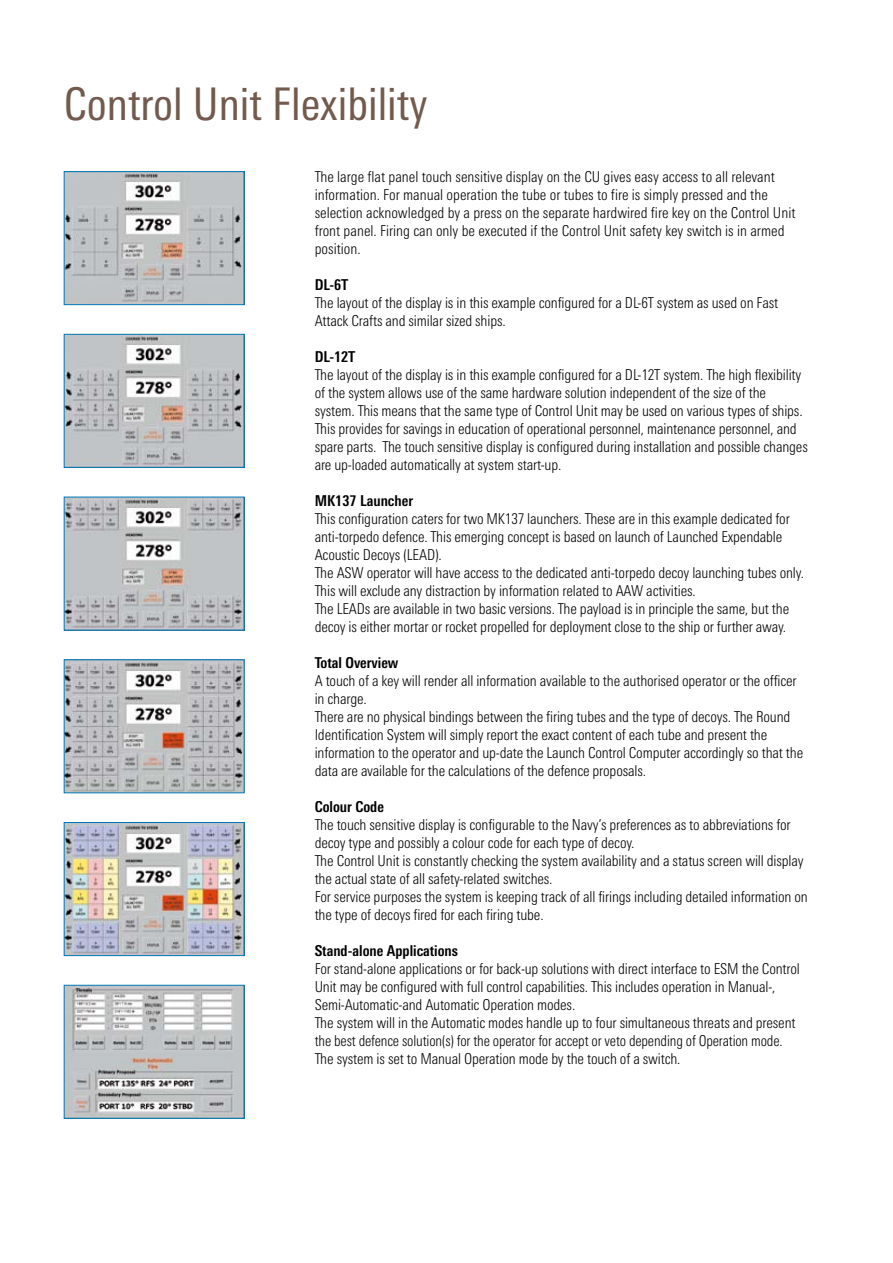
<style>
.page{position:relative;width:893px;height:1263px;background:#fff}
.page>*{position:absolute;margin:0;border:0;box-sizing:border-box;transform-origin:0 0}
.t1{font:condensed 45px "Linotype Univers";color:#725a4f}
.t2{font:300 condensed 15px/18px "Linotype Univers";letter-spacing:-.01em;color:#000}
.t3{font:700 condensed 15px "Linotype Univers";color:#000}
</style>
<div class="page">
<img style="left:66px;top:173px;width:176px;height:130px">
<div style="left:64px;top:171px;width:180px;height:134px;border:1px solid #0079b8"></div>
<img style="left:66px;top:987px;width:176px;height:130px">
<div style="left:64px;top:985px;width:180px;height:134px;border:1px solid #0079b8"></div>
<img style="left:66px;top:824px;width:176px;height:130px">
<div style="left:64px;top:822px;width:180px;height:134px;border:1px solid #0079b8"></div>
<img style="left:66px;top:661px;width:176px;height:130px">
<div style="left:64px;top:659px;width:180px;height:134px;border:1px solid #0079b8"></div>
<img style="left:66px;top:499px;width:176px;height:129px">
<img style="left:66px;top:336px;width:176px;height:130px">
<div style="left:64px;top:334px;width:180px;height:134px;border:1px solid #0079b8"></div>
<h1 class="t1" style="left:64px;top:78px;width:365px">Control Unit Flexibility</h1>
<p class="t2" style="left:315px;top:168px;width:482px">The large flat panel touch sensitive display on the CU gives easy access to all relevant information. For manual operation the tube or tubes to fire is simply pressed and the selection acknowledged by a press on the separate hardwired fire key on the Control Unit front panel. Firing can only be executed if the Control Unit safety key switch is in armed position.</p>
<p class="t3" style="left:315px;top:276px;width:35px">DL-6T</p>
<p class="t2" style="left:315px;top:294px;width:465px">The layout of the display is in this example configured for a DL-6T system as used on Fast<br>Attack Crafts and similar sized ships.</p>
<p class="t3" style="left:315px;top:348px;width:42px">DL-12T</p>
<p class="t2" style="left:315px;top:366px;width:495px">The layout of the display is in this example configured for a DL-12T system. The high flexibility of the system allows use of the same hardware solution independent of the size of the system. This means that the same type of Control Unit may be used on various types of ships.<br>This provides for savings in education of operational personnel, maintenance personnel, and spare parts. The touch sensitive display is configured during installation and possible changes are up-loaded automatically at system start-up.</p>
<p class="t3" style="left:315px;top:492px;width:100px">MK137 Launcher</p>
<p class="t2" style="left:315px;top:510px;width:491px">This configuration caters for two MK137 launchers. These are in this example dedicated for anti-torpedo defence. This emerging concept is based on launch of Launched Expendable Acoustic Decoys (LEAD).<br>The ASW operator will have access to the dedicated anti-torpedo decoy launching tubes only.<br>This will exclude any distraction by information related to AAW activities.<br>The LEADs are available in two basic versions. The payload is in principle the same, but the decoy is either mortar or rocket propelled for deployment close to the ship or further away.</p>
<p class="t3" style="left:315px;top:654px;width:85px">Total Overview</p>
<p class="t2" style="left:315px;top:672px;width:490px">A touch of a key will render all information available to the authorised operator or the officer in charge.<br>There are no physical bindings between the firing tubes and the type of decoys. The Round Identification System will simply report the exact content of each tube and present the information to the operator and up-date the Launch Control Computer accordingly so that the data are available for the calculations of the defence proposals.</p>
<p class="t3" style="left:315px;top:798px;width:71px">Colour Code</p>
<p class="t2" style="left:315px;top:816px;width:495px">The touch sensitive display is configurable to the Navy’s preferences as to abbreviations for decoy type and possibly a colour code for each type of decoy.<br>The Control Unit is constantly checking the system availability and a status screen will display the actual state of all safety-related switches.<br>For service purposes the system is keeping track of all firings including detailed information on the type of decoys fired for each firing tube.</p>
<p class="t3" style="left:315px;top:942px;width:145px">Stand-alone Applications</p>
<p class="t2" style="left:315px;top:960px;width:487px">For stand-alone applications or for back-up solutions with direct interface to ESM the Control Unit may be configured with full control capabilities. This includes operation in Manual-, Semi-Automatic-and Automatic Operation modes.<br>The system will in the Automatic modes handle up to four simultaneous threats and present the best defence solution(s) for the operator for accept or veto depending of Operation mode.<br>The system is set to Manual Operation mode by the touch of a switch.</p>
</div>
